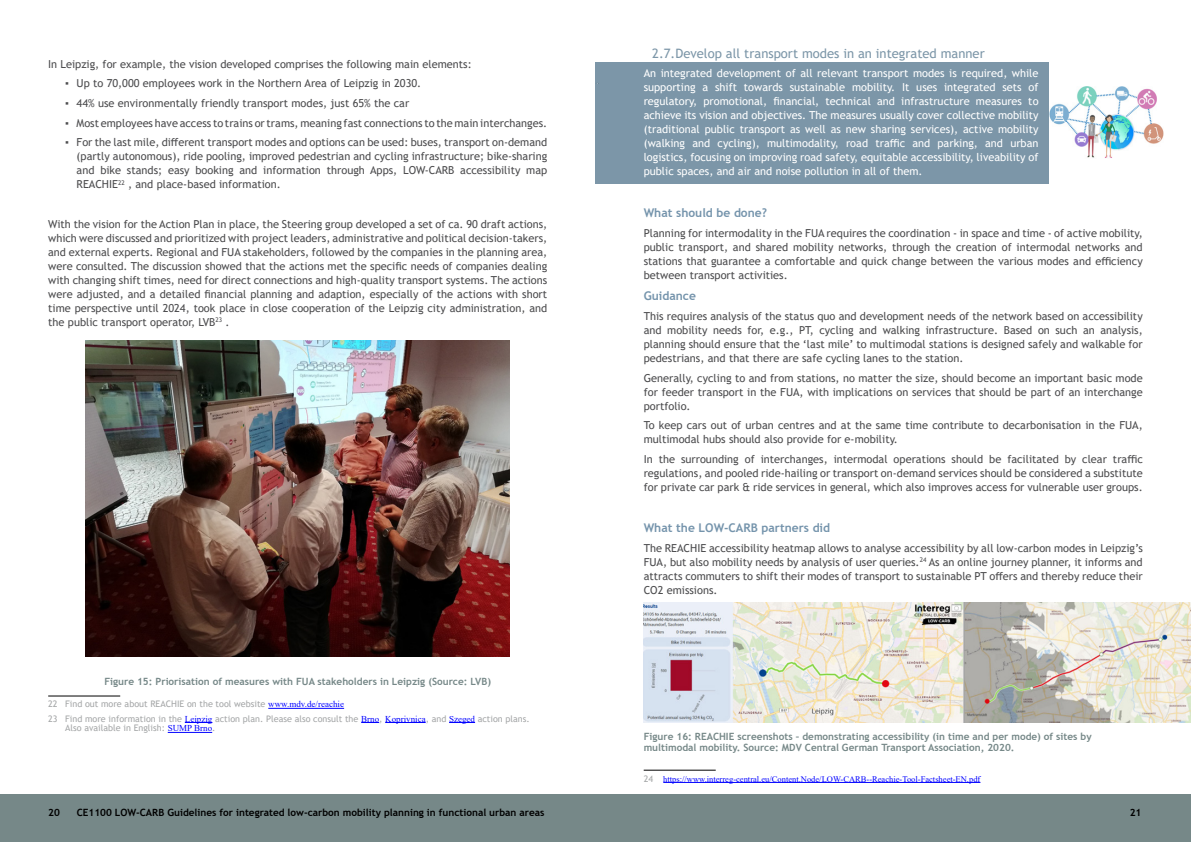
<style>
.page{position:relative;width:1191px;height:842px;background:#fff}
.page>*{position:absolute;margin:0;border:0;box-sizing:border-box;transform-origin:0 0}
.t1{font:13px "Trebuchet MS";color:#7c96a8}
.t2{font:700 12px "Trebuchet MS";color:#7594ac}
.t3{font:11px/14px "Trebuchet MS";color:#4c4c4e;text-align:justify}
.t4{font:11px/14px "Trebuchet MS";color:#fff;text-align:justify}
.t5{font:700 10px/11px "Trebuchet MS";color:#768888}
.t6{font:700 10px "Trebuchet MS";color:#000}
.t7{font:9px/14.2px "Trebuchet MS";color:#a5a7a8}
.t8{font:8.5px "Times New Roman";color:#00f}
.s1{font-family:"Times New Roman";color:#00f}
.s2{font-family:"Trebuchet MS";font-size:9px;color:#a5a7a8}
</style>
<div class="page">
<div style="left:595px;top:62px;width:454px;height:122px;background:#7c96a8"></div>
<img style="left:1050px;top:86px;width:113px;height:72px">
<hr style="left:643px;top:770px;width:72px;height:1px;background:#000">
<hr style="left:663px;top:782px;width:317px;height:1px;background:#00f">
<img style="left:643px;top:602px;width:548px;height:121px">
<hr style="left:48px;top:695px;width:72px;height:1px;background:#000">
<hr style="left:268px;top:708px;width:76px;height:1px;background:#00f">
<svg style="left:185px;top:722px;width:27px;height:1px"></svg>
<svg style="left:361px;top:722px;width:18px;height:1px"></svg>
<hr style="left:385px;top:722px;width:41px;height:1px;background:#00f">
<svg style="left:449px;top:722px;width:26px;height:1px"></svg>
<hr style="left:168px;top:732px;width:44px;height:1px;background:#00f">
<img style="left:85px;top:340px;width:424px;height:316px">
<div style="left:0;top:794px;width:1191px;height:48px;background:#768888"></div>
<p class="t3" style="left:48px;top:57px;width:425px">In Leipzig, for example, the vision developed comprises the following main elements:</p>
<p class="t3" style="left:65px;top:76px;width:357px">▪ Up to 70,000 employees work in the Northern Area of Leipzig in 2030.</p>
<p class="t3" style="left:65px;top:96px;width:345px">▪ 44% use environmentally friendly transport modes, just 65% the car</p>
<p class="t3" style="left:65px;top:116px;width:483px">▪ Most employees have access to trains or trams, meaning fast connections to the main interchanges.</p>
<p class="t3" style="left:77px;top:135px;width:472px;text-indent:-11px">▪ For the last mile, different transport modes and options can be used: buses, transport on-demand (partly autonomous), ride pooling, improved pedestrian and cycling infrastructure; bike-sharing and bike stands; easy booking and information through Apps, LOW-CARB accessibility map REACHIE<sup>22</sup> , and place-based information.</p>
<p class="t3" style="left:48px;top:217px;width:500px">With the vision for the Action Plan in place, the Steering group developed a set of ca. 90 draft actions, which were discussed and prioritized with project leaders, administrative and political decision-takers, and external experts. Regional and FUA stakeholders, followed by the companies in the planning area, were consulted. The discussion showed that the actions met the specific needs of companies dealing with changing shift times, need for direct connections and high-quality transport systems. The actions were adjusted, and a detailed financial planning and adaption, especially of the actions with short time perspective until 2024, took place in close cooperation of the Leipzig city administration, and the public transport operator, LVB<sup>23</sup> .</p>
<p class="t5" style="left:104px;top:676px;width:388px">Figure 15: Priorisation of measures with FUA stakeholders in Leipzig (Source: LVB)</p>
<p class="t7" style="left:48px;top:697px;width:483px">22 Find out more about REACHIE on the tool website <span class="s1">www.mdv.de/reachie<br></span>23 Find more information in the <span class="s1">Leipzig</span> action plan. Please also consult the <span class="s1">Brno</span>, <span class="s1">Koprivnica</span>, and <span class="s1">Szeged</span> action plans.</p>
<p class="t7" style="left:65px;top:721px;width:152px">Also available in English: <span class="s1">SUMP Brno</span>.</p>
<p class="t1" style="left:652px;top:45px;width:334px">2.7.Develop all transport modes in an integrated manner</p>
<p class="t4" style="left:643px;top:66px;width:396px">An integrated development of all relevant transport modes is required, while supporting a shift towards sustainable mobility. It uses integrated sets of regulatory, promotional, financial, technical and infrastructure measures to achieve its vision and objectives. The measures usually cover collective mobility (traditional public transport as well as new sharing services), active mobility (walking and cycling), multimodality, road traffic and parking, and urban logistics, focusing on improving road safety, equitable accessibility, liveability of public spaces, and air and noise pollution in all of them.</p>
<p class="t2" style="left:643px;top:205px;width:125px">What should be done?</p>
<p class="t3" style="left:643px;top:226px;width:500px">Planning for intermodality in the FUA requires the coordination - in space and time - of active mobility, public transport, and shared mobility networks, through the creation of intermodal networks and stations that guarantee a comfortable and quick change between the various modes and efficiency between transport activities.</p>
<p class="t2" style="left:643px;top:288px;width:54px">Guidance</p>
<p class="t3" style="left:643px;top:309px;width:500px">This requires analysis of the status quo and development needs of the network based on accessibility and mobility needs for, e.g., PT, cycling and walking infrastructure. Based on such an analysis, planning should ensure that the ‘last mile’ to multimodal stations is designed safely and walkable for pedestrians, and that there are safe cycling lanes to the station.</p>
<p class="t3" style="left:643px;top:371px;width:500px">Generally, cycling to and from stations, no matter the size, should become an important basic mode for feeder transport in the FUA, with implications on services that should be part of an interchange portfolio.</p>
<p class="t3" style="left:643px;top:418px;width:500px">To keep cars out of urban centres and at the same time contribute to decarbonisation in the FUA, multimodal hubs should also provide for e-mobility.</p>
<p class="t3" style="left:643px;top:452px;width:500px">In the surrounding of interchanges, intermodal operations should be facilitated by clear traffic regulations, and pooled ride-hailing or transport on-demand services should be considered a substitute for private car park &amp; ride services in general, which also improves access for vulnerable user groups.</p>
<p class="t2" style="left:643px;top:520px;width:188px">What the LOW-CARB partners did</p>
<p class="t3" style="left:643px;top:541px;width:500px">The REACHIE accessibility heatmap allows to analyse accessibility by all low-carbon modes in Leipzig’s FUA, but also mobility needs by analysis of user queries.<sup>24</sup> As an online journey planner, it informs and attracts commuters to shift their modes of transport to sustainable PT offers and thereby reduce their CO2 emissions.</p>
<p class="t5" style="left:643px;top:731px;width:449px">Figure 16: REACHIE screenshots – demonstrating accessibility (in time and per mode) of sites by multimodal mobility. Source: MDV Central German Transport Association, 2020.</p>
<p class="t8" style="left:643px;top:773px;width:338px"><span class="s2">24</span> https://www.interreg-central.eu/Content.Node/LOW-CARB--Reachie-Tool-Factsheet-EN.pdf</p>
<p class="t6" style="left:48px;top:806px;width:13px">20</p>
<p class="t6" style="left:77px;top:806px;width:469px">CE1100 LOW-CARB Guidelines for integrated low-carbon mobility planning in functional urban areas</p>
<p class="t6" style="left:1129px;top:806px;width:13px">21</p>
</div>
